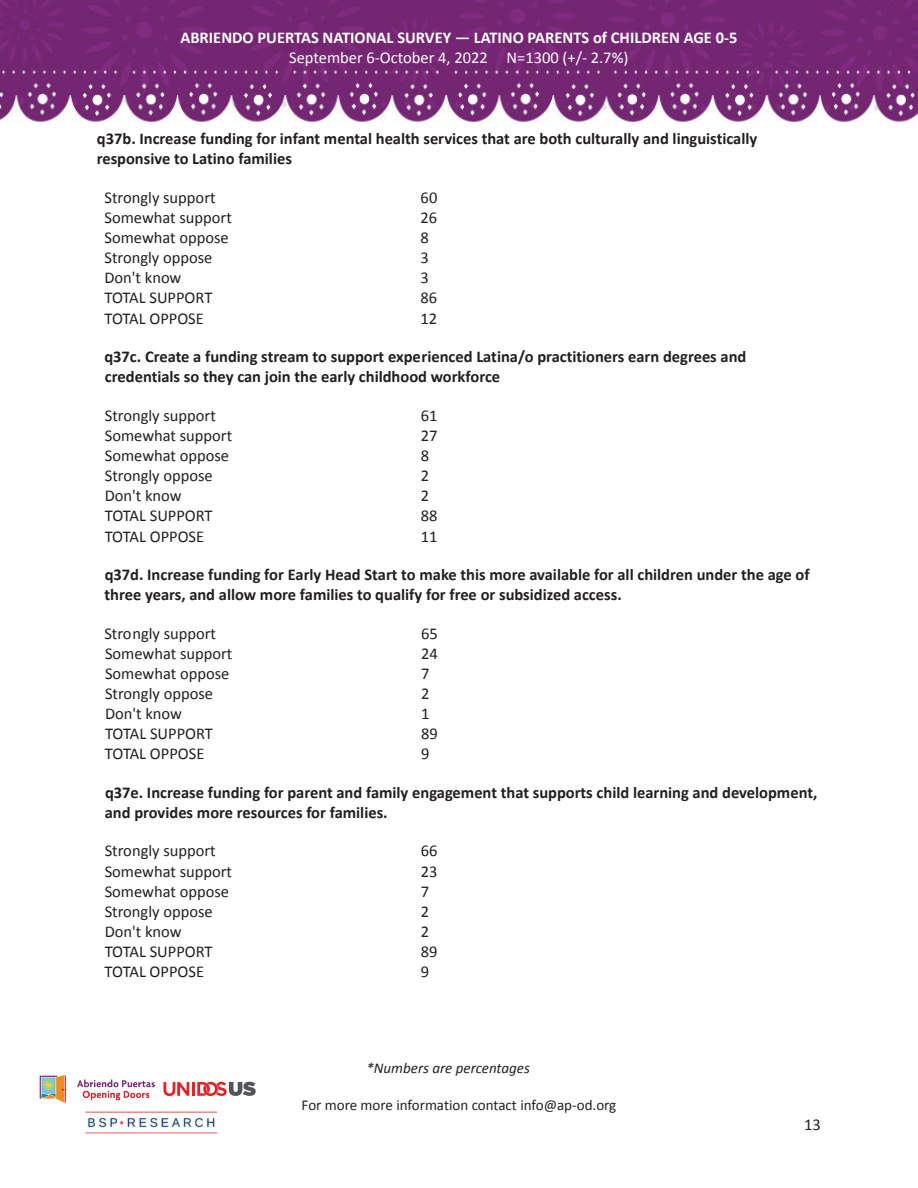
<style>
.page{position:relative;width:918px;height:1188px;background:#fff}
.page>*{position:absolute;margin:0;border:0;box-sizing:border-box;transform-origin:0 0}
.t1{font:700 16.5px/20.1px "Calibri";color:#231f20}
.t2{font:16.5px "Calibri";color:#231f20}
.t3{font:700 16.5px "Calibri";color:#fff}
.t4{font:16.5px "Calibri";color:#fff}
.t5{font:15px "Calibri";color:#231f20}
.t6{font:italic 15px "Calibri";color:#231f20}
</style>
<div class="page">
<img style="left:0;top:0;width:918px;height:122px">
<img style="left:39px;top:1075px;width:116px;height:28px">
<img style="left:86px;top:1111px;width:132px;height:23px">
<svg style="left:163px;top:1082px;width:26px;height:14px"></svg>
<hr style="left:192px;top:1082px;width:3px;height:14px;background:#e52027">
<svg style="left:197px;top:1082px;width:59px;height:14px"></svg>
<p class="t3" style="left:180px;top:27px;width:559px">ABRIENDO PUERTAS NATIONAL SURVEY — LATINO PARENTS of CHILDREN AGE 0-5</p>
<p class="t4" style="left:289px;top:47px;width:341px">September 6-October 4, 2022 N=1300 (+/- 2.7%)</p>
<p class="t1" style="left:97px;top:129px;width:662px">q37b. Increase funding for infant mental health services that are both culturally and linguistically responsive to Latino families</p>
<p class="t2" style="left:105px;top:187px;width:113px">Strongly support</p>
<p class="t2" style="left:421px;top:187px;width:18px">60</p>
<p class="t2" style="left:105px;top:207px;width:129px">Somewhat support</p>
<p class="t2" style="left:421px;top:207px;width:18px">26</p>
<p class="t2" style="left:104px;top:227px;width:126px">Somewhat oppose</p>
<p class="t2" style="left:421px;top:227px;width:10px">8</p>
<p class="t2" style="left:104px;top:247px;width:110px">Strongly oppose</p>
<p class="t2" style="left:421px;top:247px;width:10px">3</p>
<p class="t2" style="left:104px;top:267px;width:78px">Don't know</p>
<p class="t2" style="left:421px;top:267px;width:10px">3</p>
<p class="t2" style="left:104px;top:288px;width:109px">TOTAL SUPPORT</p>
<p class="t2" style="left:421px;top:288px;width:18px">86</p>
<p class="t2" style="left:104px;top:308px;width:101px">TOTAL OPPOSE</p>
<p class="t2" style="left:421px;top:308px;width:18px">12</p>
<p class="t1" style="left:104px;top:347px;width:644px">q37c. Create a funding stream to support experienced Latina/o practitioners earn degrees and credentials so they can join the early childhood workforce</p>
<p class="t2" style="left:105px;top:405px;width:113px">Strongly support</p>
<p class="t2" style="left:421px;top:405px;width:18px">61</p>
<p class="t2" style="left:105px;top:425px;width:129px">Somewhat support</p>
<p class="t2" style="left:421px;top:425px;width:18px">27</p>
<p class="t2" style="left:105px;top:445px;width:126px">Somewhat oppose</p>
<p class="t2" style="left:421px;top:445px;width:10px">8</p>
<p class="t2" style="left:105px;top:465px;width:110px">Strongly oppose</p>
<p class="t2" style="left:421px;top:465px;width:10px">2</p>
<p class="t2" style="left:105px;top:485px;width:78px">Don't know</p>
<p class="t2" style="left:421px;top:485px;width:10px">2</p>
<p class="t2" style="left:105px;top:505px;width:109px">TOTAL SUPPORT</p>
<p class="t2" style="left:421px;top:505px;width:18px">88</p>
<p class="t2" style="left:105px;top:526px;width:101px">TOTAL OPPOSE</p>
<p class="t2" style="left:421px;top:526px;width:18px">11</p>
<p class="t1" style="left:105px;top:564px;width:707px">q37d. Increase funding for Early Head Start to make this more available for all children under the age of three years, and allow more families to qualify for free or subsidized access.</p>
<p class="t2" style="left:104px;top:623px;width:113px">Strongly support</p>
<p class="t2" style="left:421px;top:623px;width:18px">65</p>
<p class="t2" style="left:105px;top:643px;width:129px">Somewhat support</p>
<p class="t2" style="left:421px;top:643px;width:18px">24</p>
<p class="t2" style="left:105px;top:663px;width:126px">Somewhat oppose</p>
<p class="t2" style="left:421px;top:663px;width:10px">7</p>
<p class="t2" style="left:105px;top:683px;width:110px">Strongly oppose</p>
<p class="t2" style="left:421px;top:683px;width:10px">2</p>
<p class="t2" style="left:105px;top:703px;width:78px">Don't know</p>
<p class="t2" style="left:421px;top:703px;width:10px">1</p>
<p class="t2" style="left:105px;top:723px;width:109px">TOTAL SUPPORT</p>
<p class="t2" style="left:421px;top:723px;width:18px">89</p>
<p class="t2" style="left:105px;top:744px;width:101px">TOTAL OPPOSE</p>
<p class="t2" style="left:421px;top:744px;width:10px">9</p>
<p class="t1" style="left:105px;top:782px;width:714px">q37e. Increase funding for parent and family engagement that supports child learning and development, and provides more resources for families.</p>
<p class="t2" style="left:105px;top:841px;width:113px">Strongly support</p>
<p class="t2" style="left:421px;top:841px;width:18px">66</p>
<p class="t2" style="left:105px;top:861px;width:129px">Somewhat support</p>
<p class="t2" style="left:421px;top:861px;width:18px">23</p>
<p class="t2" style="left:105px;top:881px;width:126px">Somewhat oppose</p>
<p class="t2" style="left:421px;top:881px;width:10px">7</p>
<p class="t2" style="left:105px;top:901px;width:110px">Strongly oppose</p>
<p class="t2" style="left:421px;top:901px;width:10px">2</p>
<p class="t2" style="left:105px;top:921px;width:78px">Don't know</p>
<p class="t2" style="left:421px;top:921px;width:10px">2</p>
<p class="t2" style="left:105px;top:941px;width:109px">TOTAL SUPPORT</p>
<p class="t2" style="left:421px;top:941px;width:18px">89</p>
<p class="t2" style="left:105px;top:961px;width:101px">TOTAL OPPOSE</p>
<p class="t2" style="left:421px;top:961px;width:10px">9</p>
<p class="t6" style="left:366px;top:1058px;width:165px">*Numbers are percentages</p>
<p class="t5" style="left:302px;top:1096px;width:316px">For more more information contact info@ap-od.org</p>
<p class="t2" style="left:804px;top:1114px;width:18px">13</p>
</div>
